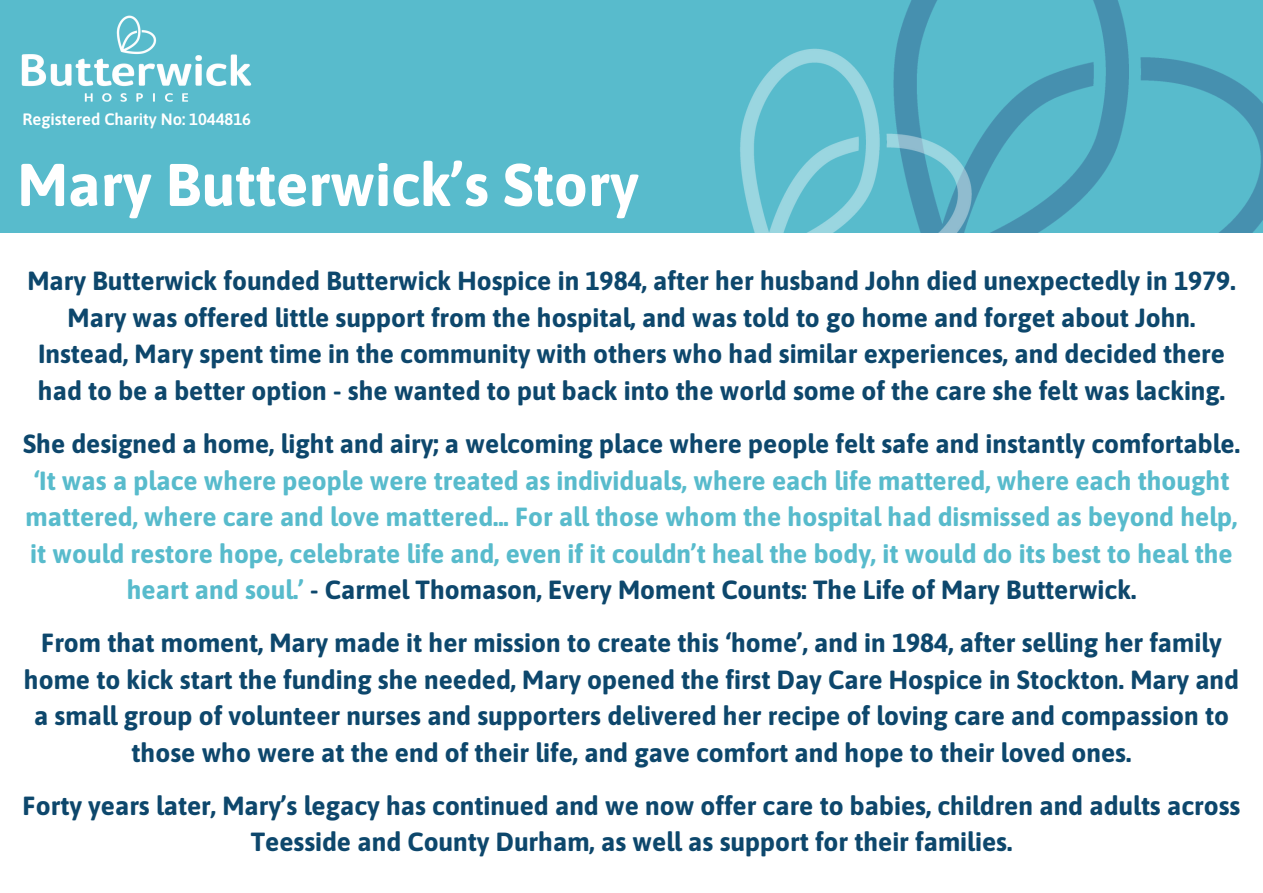
<style>
.page{position:relative;width:1263px;height:893px;background:#fff}
.page>*{position:absolute;margin:0;border:0;box-sizing:border-box;transform-origin:0 0}
.t1{font:700 60px "Asap";color:#fff}
.t2{font:700 26.25px/36.6px "Asap";color:#0d476c;text-align:center}
.t3{font:700 26.25px/36.6px "Asap";color:#58bbcc;text-align:center}
.t4{font:600 16.5px "Asap";color:#fff}
.s1{color:#0d476c}
</style>
<div class="page">
<div style="left:0;top:0;width:1263px;height:233px;background:#58bbcc"></div>
<img style="left:21px;top:15px;width:231px;height:87px">
<img style="left:902px;top:0;width:361px;height:233px">
<img style="left:740px;top:26px;width:248px;height:207px">
<h2 class="t4" style="left:22px;top:110px;width:230px">Registered Charity No: 1044816</h2>
<h2 class="t1" style="left:17px;top:150px;width:623px">Mary Butterwick’s Story</h2>
<p class="t2" style="left:27px;top:262px;width:1209px">Mary Butterwick founded Butterwick Hospice in 1984, after her husband John died unexpectedly in 1979.<br>Mary was offered little support from the hospital, and was told to go home and forget about John.<br>Instead, Mary spent time in the community with others who had similar experiences, and decided there had to be a better option - she wanted to put back into the world some of the care she felt was lacking.</p>
<p class="t3" style="left:23px;top:425px;width:1218px"><span class="s1">She designed a home, light and airy; a welcoming place where people felt safe and instantly comfortable. </span>‘It was a place where people were treated as individuals, where each life mattered, where each thought mattered, where care and love mattered... For all those whom the hospital had dismissed as beyond help, it would restore hope, celebrate life and, even if it couldn’t heal the body, it would do its best to heal the heart and soul.’ <span class="s1">- Carmel Thomason, Every Moment Counts: The Life of Mary Butterwick.</span></p>
<p class="t2" style="left:24px;top:624px;width:1217px">From that moment, Mary made it her mission to create this ‘home’, and in 1984, after selling her family home to kick start the funding she needed, Mary opened the first Day Care Hospice in Stockton. Mary and a small group of volunteer nurses and supporters delivered her recipe of loving care and compassion to those who were at the end of their life, and gave comfort and hope to their loved ones.</p>
<h1 class="t2" style="left:23px;top:787px;width:1219px">Forty years later, Mary’s legacy has continued and we now offer care to babies, children and adults across<br>Teesside and County Durham, as well as support for their families.</h1>
</div>
